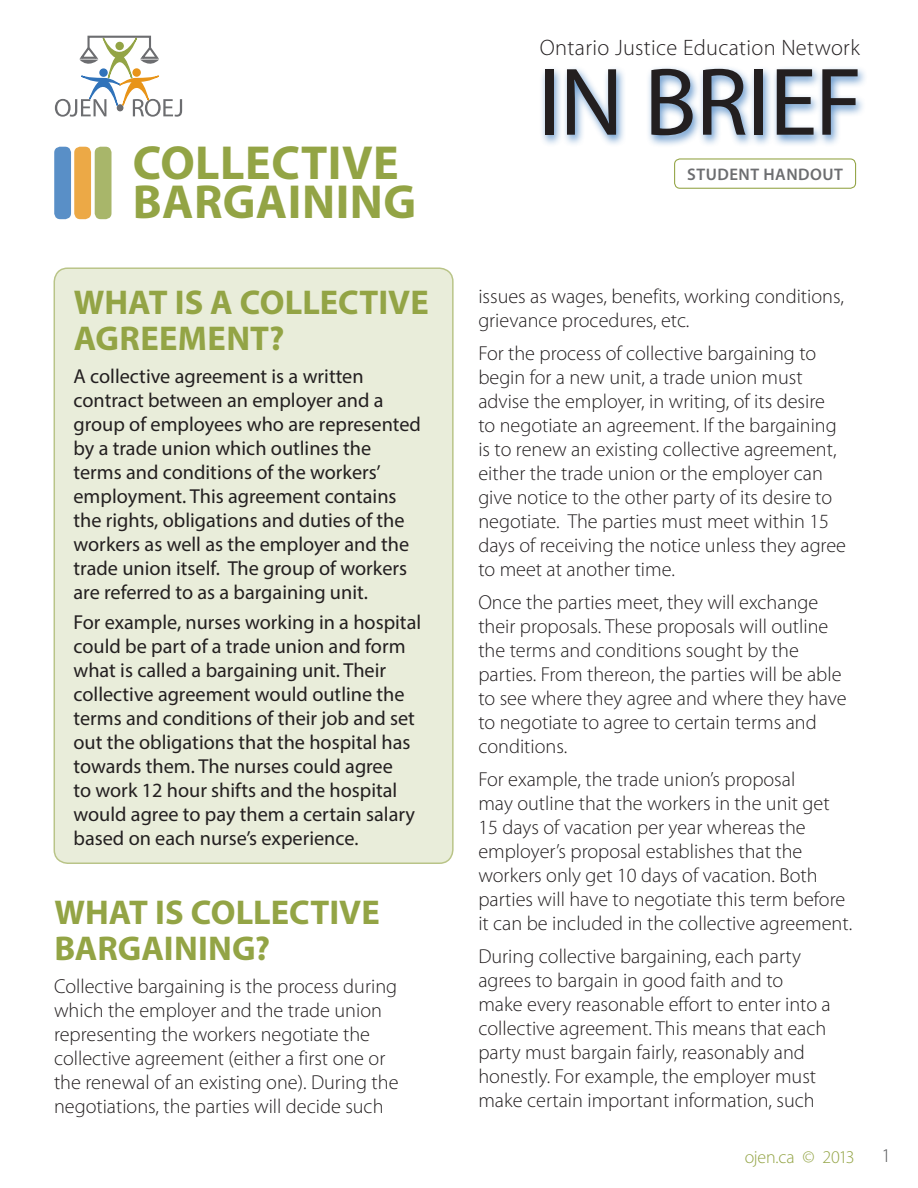
<style>
.page{position:relative;width:918px;height:1188px;background:#fff}
.page>*{position:absolute;margin:0;border:0;box-sizing:border-box;transform-origin:0 0}
.section_heading{font:97.05px "Myriad Pro";letter-spacing:-.01em;color:#231f20}
.t1{font:700 48px/39px "Myriad Pro";letter-spacing:.01em;color:#93a445}
.Body_text{font:700 34.5px/36px "Myriad Pro";color:#93a445}
.t2{font:300 22.35px "Myriad Pro";letter-spacing:.015em;color:#231f20}
.Body_text-2{font:300 20.25px/24px "Myriad Pro";color:#231f20}
.Body_text-3{font:20.25px/24px "Myriad Pro";color:#231f20}
.t3{font:300 19.5px "Myriad Pro";color:#57585a}
.t4{font:300 18px "Myriad Pro";letter-spacing:-.015em;color:#93a445}
.t5{font:600 16.8px "Myriad Pro";letter-spacing:.03em;color:#6c6d70}
.s1{font-size:19.5px}
</style>
<div class="page">
<div style="left:54px;top:268px;width:399px;height:595px;background:#e9edda;border-radius:14px"></div>
<div style="left:54px;top:267px;width:400px;height:597px;border:2px solid #93a445;border-radius:14px"></div>
<div style="left:539px;top:65px;width:329px;height:83px;background:#3073ba;opacity:.75"></div>
<svg style="left:55px;top:35px;width:127px;height:82px"></svg>
<div style="left:674px;top:158px;width:182px;height:31px;border:1px solid #93a445;border-radius:5px"></div>
<div style="left:54px;top:147px;width:17px;height:72px;background:#598fc7;border-radius:6px"></div>
<div style="left:74px;top:147px;width:17px;height:72px;background:#eca946;border-radius:6px"></div>
<div style="left:95px;top:147px;width:17px;height:72px;background:#a8b66a;border-radius:6px"></div>
<p class="t1" style="left:133px;top:142px;width:285px">COLLECTIVE<br>BARGAINING</p>
<p class="Body_text" style="left:74px;top:283px;width:357px">WHAT IS A COLLECTIVE<br>AGREEMENT?</p>
<p class="Body_text-3" style="left:74px;top:364px;width:349px">A collective agreement is a written contract between an employer and a group of employees who are represented by a trade union which outlines the terms and conditions of the workers’ employment. This agreement contains the rights, obligations and duties of the workers as well as the employer and the trade union itself. The group of workers are referred to as a bargaining unit.</p>
<p class="Body_text-3" style="left:74px;top:610px;width:349px">For example, nurses working in a hospital could be part of a trade union and form what is called a bargaining unit. Their collective agreement would outline the terms and conditions of their job and set out the obligations that the hospital has towards them. The nurses could agree<br>to work 12 hour shifts and the hospital would agree to pay them a certain salary based on each nurse’s experience<span class="s1">.</span></p>
<p class="Body_text" style="left:54px;top:893px;width:327px">WHAT IS COLLECTIVE<br>BARGAINING?</p>
<p class="Body_text-2" style="left:54px;top:974px;width:346px">Collective bargaining is the process during which the employer and the trade union representing the workers negotiate the collective agreement (either a first one or the renewal of an existing one). During the negotiations, the parties will decide such</p>
<p class="t2" style="left:540px;top:34px;width:321px">Ontario Justice Education Network</p>
<p class="section_heading" style="left:538px;top:42px;width:326px">IN BRIEF</p>
<p class="t5" style="left:687px;top:164px;width:157px">STUDENT HANDOUT</p>
<p class="Body_text-2" style="left:478px;top:284px;width:367px">issues as wages, benefits, working conditions, grievance procedures, etc.</p>
<p class="Body_text-2" style="left:478px;top:341px;width:369px">For the process of collective bargaining to begin for a new unit, a trade union must advise the employer, in writing, of its desire to negotiate an agreement. If the bargaining is to renew an existing collective agreement, either the trade union or the employer can give notice to the other party of its desire to negotiate. The parties must meet within 15 days of receiving the notice unless they agree to meet at another time.</p>
<p class="Body_text-2" style="left:478px;top:590px;width:370px">Once the parties meet, they will exchange their proposals. These proposals will outline the terms and conditions sought by the parties. From thereon, the parties will be able to see where they agree and where they have to negotiate to agree to certain terms and conditions.</p>
<p class="Body_text-2" style="left:478px;top:767px;width:375px">For example, the trade union’s proposal<br>may outline that the workers in the unit get 15 days of vacation per year whereas the employer’s proposal establishes that the workers only get 10 days of vacation. Both parties will have to negotiate this term before it can be included in the collective agreement.</p>
<p class="Body_text-2" style="left:478px;top:944px;width:354px">During collective bargaining, each party agrees to bargain in good faith and to make every reasonable effort to enter into a collective agreement. This means that each party must bargain fairly, reasonably and honestly. For example, the employer must make certain important information, such</p>
<p class="t4" style="left:745px;top:1146px;width:112px">ojen.ca © 2013</p>
<p class="t3" style="left:881px;top:1144px;width:11px">1</p>
</div>
